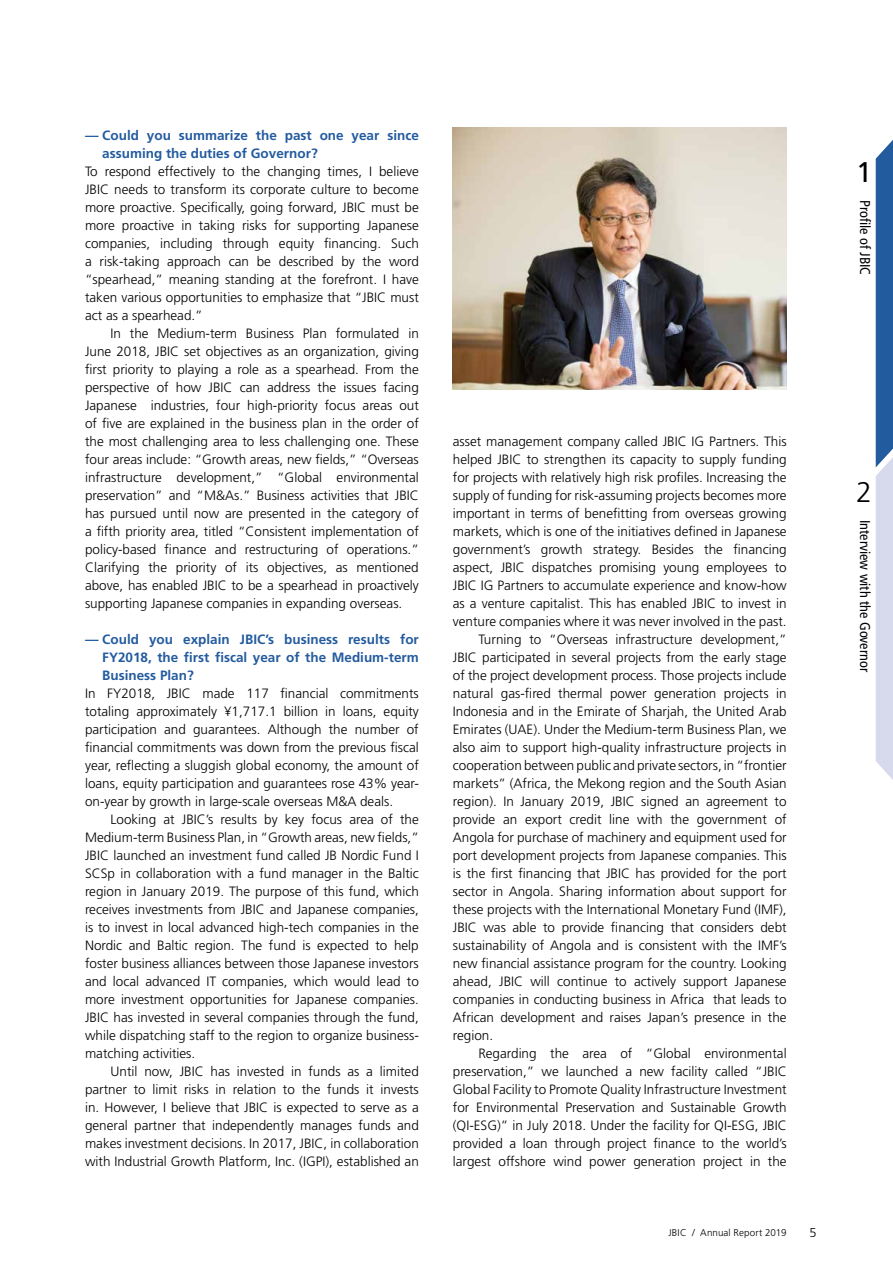
<style>
.page{position:relative;width:893px;height:1263px;background:#fff}
.page>*{position:absolute;margin:0;border:0;box-sizing:border-box;transform-origin:0 0}
.t1{font:28.5px "Frutiger LT Std";color:#000}
.t2{font:300 28.5px "Frutiger LT Std";color:#000}
.t3{font:condensed 14.25px "Frutiger LT Std";color:#000}
.t4{font:300 13.5px/18px "Frutiger LT Std";color:#000;text-align:justify}
.t5{font:700 13.5px/18px "Frutiger LT Std";color:#235b9f}
.t6{font:300 12.75px "Frutiger LT Std";color:#000}
.t7{font:300 9.75px "Frutiger LT Std";letter-spacing:.015em;color:#000}
</style>
<div class="page">
<img style="left:453px;top:128px;width:334px;height:262px">
<svg style="left:876px;top:140px;width:17px;height:640px;background:#819ec7"></svg>
<p class="t5" style="left:102px;top:126px;width:318px;text-indent:-17px">— Could you summarize the past one year since assuming the duties of Governor?</p>
<p class="t4" style="left:85px;top:163px;width:335px">To respond effectively to the changing times, I believe JBIC needs to transform its corporate culture to become more proactive. Specifically, going forward, JBIC must be more proactive in taking risks for supporting Japanese companies, including through equity financing. Such a risk-taking approach can be described by the word “spearhead,” meaning standing at the forefront. I have taken various opportunities to emphasize that “JBIC must act as a spearhead.”</p>
<p class="t4" style="left:85px;top:325px;width:335px;text-indent:26px">In the Medium-term Business Plan formulated in June 2018, JBIC set objectives as an organization, giving first priority to playing a role as a spearhead. From the perspective of how JBIC can address the issues facing Japanese industries, four high-priority focus areas out of five are explained in the business plan in the order of the most challenging area to less challenging one. These four areas include: “Growth areas, new fields,” “Overseas infrastructure development,” “Global environmental preservation” and “M&amp;As.” Business activities that JBIC has pursued until now are presented in the category of a fifth priority area, titled “Consistent implementation of policy-based finance and restructuring of operations.” Clarifying the priority of its objectives, as mentioned above, has enabled JBIC to be a spearhead in proactively supporting Japanese companies in expanding overseas.</p>
<p class="t5" style="left:102px;top:630px;width:318px;text-align:justify;text-indent:-17px">— Could you explain JBIC’s business results for FY2018, the first fiscal year of the Medium-term Business Plan?</p>
<p class="t4" style="left:85px;top:685px;width:335px">In FY2018, JBIC made 117 financial commitments totaling approximately ¥1,717.1 billion in loans, equity participation and guarantees. Although the number of financial commitments was down from the previous fiscal year, reflecting a sluggish global economy, the amount of loans, equity participation and guarantees rose 43% year&shy;on-year by growth in large-scale overseas M&amp;A deals.</p>
<p class="t4" style="left:85px;top:810px;width:335px;text-indent:26px">Looking at JBIC’s results by key focus area of the Medium-term Business Plan, in “Growth areas, new fields,” JBIC launched an investment fund called JB Nordic Fund I SCSp in collaboration with a fund manager in the Baltic region in January 2019. The purpose of this fund, which receives investments from JBIC and Japanese companies, is to invest in local advanced high-tech companies in the Nordic and Baltic region. The fund is expected to help foster business alliances between those Japanese investors and local advanced IT companies, which would lead to more investment opportunities for Japanese companies.<br>JBIC has invested in several companies through the fund, while dispatching staff to the region to organize business&shy;matching activities.</p>
<p class="t4" style="left:85px;top:1062px;width:335px;text-indent:26px">Until now, JBIC has invested in funds as a limited partner to limit risks in relation to the funds it invests in. However, I believe that JBIC is expected to serve as a general partner that independently manages funds and makes investment decisions. In 2017, JBIC, in collaboration with Industrial Growth Platform, Inc. (IGPI), established an</p>
<p class="t4" style="left:453px;top:432px;width:335px">asset management company called JBIC IG Partners. This</p>
<p class="t4" style="left:453px;top:450px;width:335px">helped JBIC to strengthen its capacity to supply funding</p>
<p class="t4" style="left:453px;top:468px;width:335px">for projects with relatively high risk profiles. Increasing the</p>
<p class="t4" style="left:453px;top:486px;width:335px">supply of funding for risk-assuming projects becomes more</p>
<p class="t4" style="left:453px;top:504px;width:335px">important in terms of benefitting from overseas growing</p>
<p class="t4" style="left:453px;top:522px;width:335px">markets, which is one of the initiatives defined in Japanese</p>
<p class="t4" style="left:453px;top:540px;width:335px">government’s growth strategy. Besides the financing</p>
<p class="t4" style="left:453px;top:558px;width:335px">aspect, JBIC dispatches promising young employees to</p>
<p class="t4" style="left:453px;top:576px;width:335px">JBIC IG Partners to accumulate experience and know-how</p>
<p class="t4" style="left:453px;top:594px;width:335px">as a venture capitalist. This has enabled JBIC to invest in</p>
<p class="t4" style="left:453px;top:612px;width:335px">venture companies where it was never involved in the past.</p>
<p class="t4" style="left:478px;top:630px;width:310px">Turning to “Overseas infrastructure development,”</p>
<p class="t4" style="left:453px;top:648px;width:335px">JBIC participated in several projects from the early stage</p>
<p class="t4" style="left:453px;top:666px;width:335px">of the project development process. Those projects include</p>
<p class="t4" style="left:453px;top:684px;width:335px">natural gas-fired thermal power generation projects in</p>
<p class="t4" style="left:453px;top:702px;width:335px">Indonesia and in the Emirate of Sharjah, the United Arab</p>
<p class="t4" style="left:453px;top:720px;width:335px">Emirates (UAE). Under the Medium-term Business Plan, we</p>
<p class="t4" style="left:453px;top:738px;width:335px">also aim to support high-quality infrastructure projects in</p>
<p class="t4" style="left:453px;top:756px;width:335px">cooperation between public and private sectors, in “frontier</p>
<p class="t4" style="left:453px;top:774px;width:335px">markets” (Africa, the Mekong region and the South Asian</p>
<p class="t4" style="left:453px;top:792px;width:335px">region). In January 2019, JBIC signed an agreement to</p>
<p class="t4" style="left:453px;top:810px;width:335px">provide an export credit line with the government of</p>
<p class="t4" style="left:453px;top:828px;width:335px">Angola for purchase of machinery and equipment used for</p>
<p class="t4" style="left:453px;top:846px;width:335px">port development projects from Japanese companies. This</p>
<p class="t4" style="left:453px;top:864px;width:335px">is the first financing that JBIC has provided for the port</p>
<p class="t4" style="left:453px;top:882px;width:335px">sector in Angola. Sharing information about support for</p>
<p class="t4" style="left:453px;top:900px;width:335px">these projects with the International Monetary Fund (IMF),</p>
<p class="t4" style="left:453px;top:918px;width:335px">JBIC was able to provide financing that considers debt</p>
<p class="t4" style="left:453px;top:936px;width:335px">sustainability of Angola and is consistent with the IMF’s</p>
<p class="t4" style="left:453px;top:954px;width:335px">new financial assistance program for the country. Looking</p>
<p class="t4" style="left:453px;top:972px;width:335px">ahead, JBIC will continue to actively support Japanese</p>
<p class="t4" style="left:453px;top:990px;width:335px">companies in conducting business in Africa that leads to</p>
<p class="t4" style="left:453px;top:1008px;width:335px">African development and raises Japan’s presence in the</p>
<p class="t4" style="left:453px;top:1026px;width:42px">region.</p>
<p class="t4" style="left:478px;top:1044px;width:310px">Regarding the area of “Global environmental</p>
<p class="t4" style="left:453px;top:1062px;width:335px">preservation,” we launched a new facility called “JBIC</p>
<p class="t4" style="left:453px;top:1080px;width:335px">Global Facility to Promote Quality Infrastructure Investment</p>
<p class="t4" style="left:453px;top:1098px;width:335px">for Environmental Preservation and Sustainable Growth</p>
<p class="t4" style="left:453px;top:1116px;width:335px">(QI-ESG)” in July 2018. Under the facility for QI-ESG, JBIC</p>
<p class="t4" style="left:453px;top:1134px;width:335px">provided a loan through project finance to the world’s</p>
<p class="t4" style="left:453px;top:1152px;width:335px">largest offshore wind power generation project in the</p>
<p class="t7" style="left:668px;top:1227px;width:120px">JBIC / Annual Report 2019</p>
<p class="t6" style="left:809px;top:1225px;width:9px">5</p>
<h1 class="t1" style="left:856px;top:156px;width:17px">1</h1>
<p class="t3" style="left:873px;top:200px;width:77px;rotate:90deg">Profile of JBIC</p>
<h1 class="t2" style="left:856px;top:476px;width:17px">2</h1>
<p class="t3" style="left:873px;top:520px;width:154px;rotate:90deg">Interview with the Governor</p>
</div>
